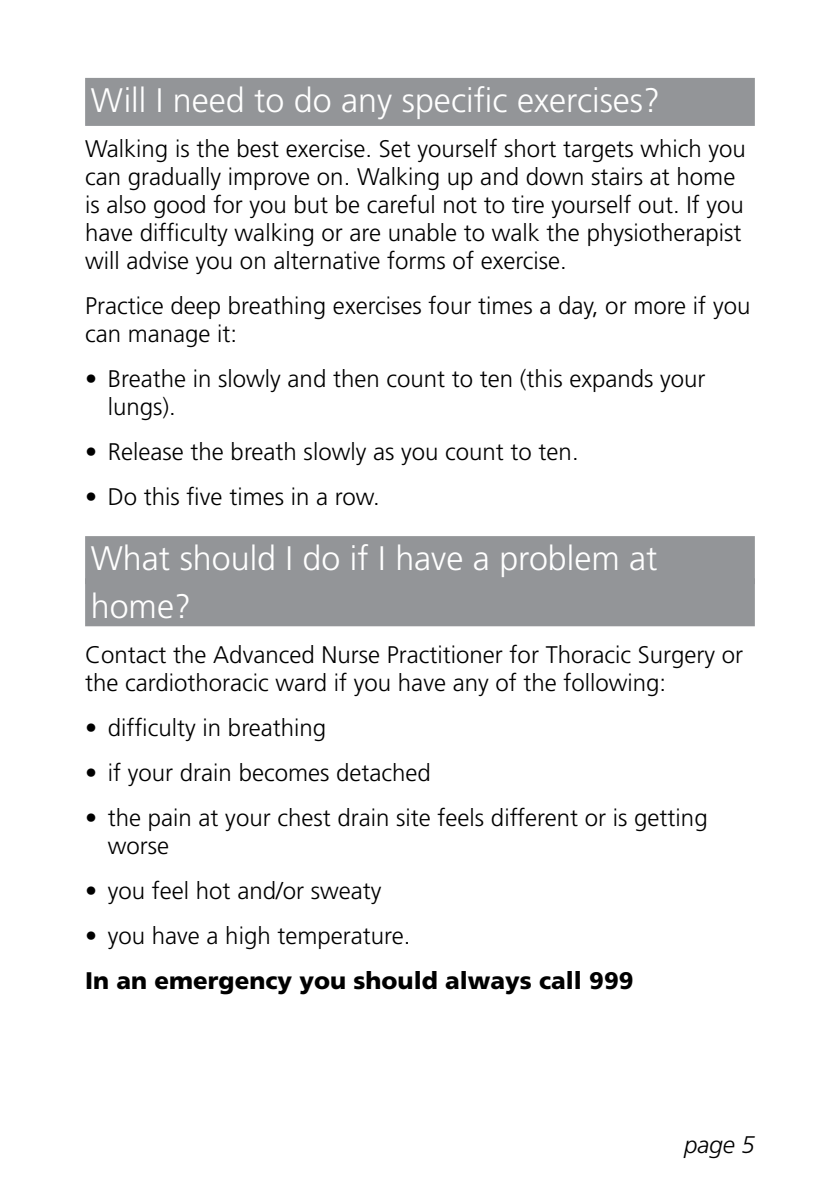
<style>
.page{position:relative;width:840px;height:1191px;background:#fff}
.page>*{position:absolute;margin:0;border:0;box-sizing:border-box;transform-origin:0 0}
.t1{font:300 34px/48px "Frutiger";color:#fff}
.t2{font:300 24px/28px "Frutiger";color:#000}
.t3{font:900 24px "Frutiger";color:#000}
.t4{font:italic 300 24px "Frutiger";color:#000}
</style>
<div class="page">
<div style="left:85px;top:78px;width:669px;height:48px;background:#939598"></div>
<div style="left:85px;top:536px;width:669px;height:48px;background:#939598"></div>
<div style="left:85px;top:578px;width:669px;height:48px;background:#939598"></div>
<h1 class="t1" style="left:91px;top:76px;width:570px">Will I need to do any specific exercises?</h1>
<p class="t2" style="left:85px;top:134px;width:662px">Walking is the best exercise. Set yourself short targets which you can gradually improve on. Walking up and down stairs at home is also good for you but be careful not to tire yourself out. If you have difficulty walking or are unable to walk the physiotherapist will advise you on alternative forms of exercise.</p>
<p class="t2" style="left:85px;top:291px;width:666px">Practice deep breathing exercises four times a day, or more if you can manage it:</p>
<p class="t2" style="left:108px;top:364px;width:599px;text-indent:-23px">• Breathe in slowly and then count to ten (this expands your lungs).</p>
<p class="t2" style="left:85px;top:437px;width:495px">• Release the breath slowly as you count to ten.</p>
<p class="t2" style="left:85px;top:482px;width:296px">• Do this five times in a row.</p>
<h1 class="t1" style="left:91px;top:534px;width:568px">What should I do if I have a problem at home?</h1>
<p class="t2" style="left:85px;top:640px;width:659px">Contact the Advanced Nurse Practitioner for Thoracic Surgery or the cardiothoracic ward if you have any of the following:</p>
<p class="t2" style="left:85px;top:713px;width:242px">• difficulty in breathing</p>
<p class="t2" style="left:85px;top:758px;width:347px">• if your drain becomes detached</p>
<p class="t2" style="left:108px;top:803px;width:601px;text-indent:-23px">• the pain at your chest drain site feels different or is getting worse</p>
<p class="t2" style="left:85px;top:876px;width:298px">• you feel hot and/or sweaty</p>
<p class="t2" style="left:85px;top:921px;width:326px">• you have a high temperature.</p>
<p class="t3" style="left:85px;top:966px;width:549px">In an emergency you should always call 999</p>
<p class="t4" style="left:683px;top:1131px;width:72px">page 5</p>
</div>
